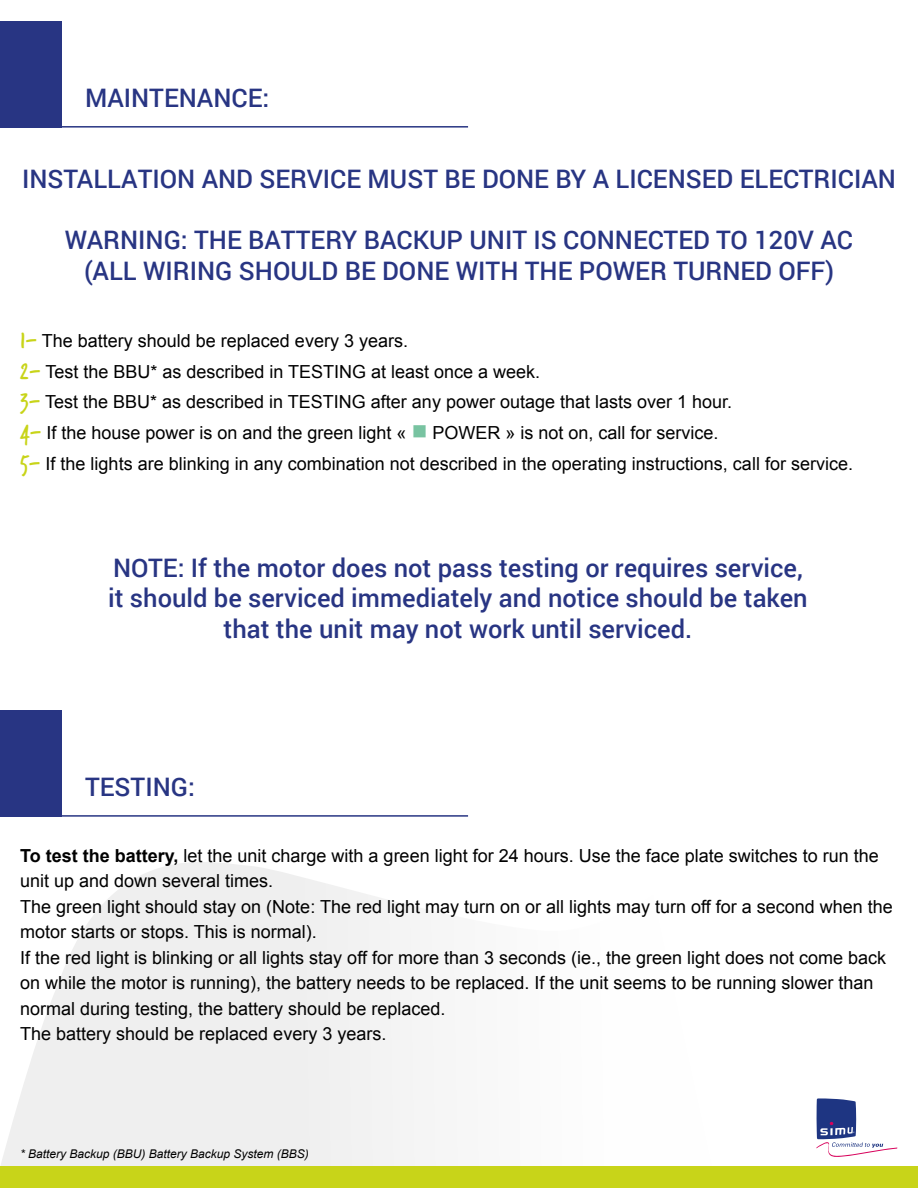
<style>
.page{position:relative;width:918px;height:1188px;background:#fff}
.page>*{position:absolute;margin:0;border:0;box-sizing:border-box;transform-origin:0 0}
.t1{font:500 25.5px/30.6px "Roboto";color:#283583;text-align:center}
.t2{font:18px/25.5px "Arial";color:#000}
.t3{font:italic 12px "Arial";color:#000}
.s1{font-family:"Trash Hand";font-size:25.5px;color:#c8d419}
.s2{color:#78c3a1}
.s3{font-weight:700}
</style>
<div class="page">
<svg style="left:0;top:862px;width:749px;height:305px;fill:#f6f6f6"></svg>
<svg style="left:816px;top:1098px;width:81px;height:59px"></svg>
<div style="left:0;top:1167px;width:918px;height:21px;background:#c8d419"></div>
<div style="left:0;top:21px;width:62px;height:107px;background:#283583"></div>
<div style="left:0;top:710px;width:62px;height:107px;background:#283583"></div>
<hr style="left:61px;top:126px;width:407px;height:2px;background:#283583">
<hr style="left:61px;top:815px;width:407px;height:2px;background:#283583">
<h1 class="t1" style="left:85px;top:82px;width:186px">MAINTENANCE:</h1>
<h1 class="t1" style="left:22px;top:163px;width:876px">INSTALLATION AND SERVICE MUST BE DONE BY A LICENSED ELECTRICIAN</h1>
<h1 class="t1" style="left:65px;top:224px;width:790px">WARNING: THE BATTERY BACKUP UNIT IS CONNECTED TO 120V AC (ALL WIRING SHOULD BE DONE WITH THE POWER TURNED OFF)</h1>
<p class="t2" style="left:20px;top:326px;width:834px;line-height:30.6px"><span class="s1">1-</span> The battery should be replaced every 3 years.<br><span class="s1">2-</span> Test the BBU* as described in TESTING at least once a week.<br><span class="s1">3-</span> Test the BBU* as described in TESTING after any power outage that lasts over 1 hour.<br><span class="s1">4-</span> If the house power is on and the green light « <span class="s2">■</span> POWER » is not on, call for service.<br><span class="s1">5-</span> If the lights are blinking in any combination not described in the operating instructions, call for service.</p>
<h1 class="t1" style="left:108px;top:551px;width:701px">NOTE: If the motor does not pass testing or requires service, it should be serviced immediately and notice should be taken that the unit may not work until serviced.</h1>
<h1 class="t1" style="left:85px;top:771px;width:111px">TESTING:</h1>
<p class="t2" style="left:20px;top:843px;width:874px"><span class="s3">To test the battery,</span> let the unit charge with a green light for 24 hours. Use the face plate switches to run the unit up and down several times.<br>The green light should stay on (Note: The red light may turn on or all lights may turn off for a second when the motor starts or stops. This is normal).<br>If the red light is blinking or all lights stay off for more than 3 seconds (ie., the green light does not come back on while the motor is running), the battery needs to be replaced. If the unit seems to be running slower than normal during testing, the battery should be replaced.<br>The battery should be replaced every 3 years.</p>
<p class="t3" style="left:20px;top:1146px;width:290px">* Battery Backup (BBU) Battery Backup System (BBS)</p>
</div>
